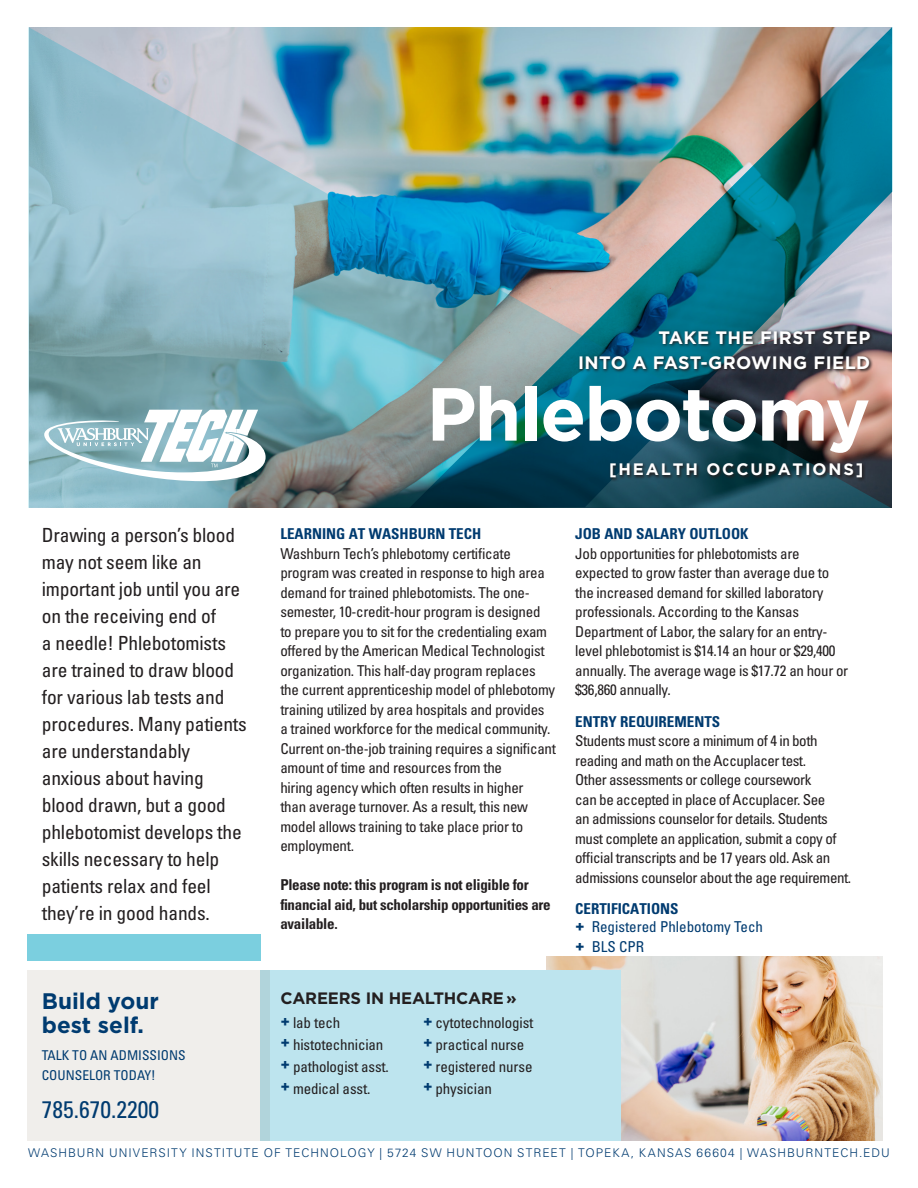
<style>
.page{position:relative;width:918px;height:1188px;background:#fff}
.page>*{position:absolute;margin:0;border:0;box-sizing:border-box;transform-origin:0 0}
.t1{font:700 75px "Gotham";letter-spacing:-.025em;color:#fff}
.t2{font:condensed 24px "Univers LT Pro";color:#003b70}
.Course_Description{font:700 22.5px/24px "Gotham";color:#003b70}
.Course_Description-2{font:condensed 19.5px/27px "Univers LT Pro";letter-spacing:-.01em;color:#231f20}
.t3{font:700 18px/25.5px "Gotham";letter-spacing:.025em;color:#fff;text-align:right}
.Course_Description-3{font:700 16.5px "Gotham";letter-spacing:-.01em;color:#231f20}
.t4{font:700 16.5px "Gotham";letter-spacing:.115em;color:#fff}
.Copy-Side_1{font:condensed 15px/19.5px "Univers LT Pro";letter-spacing:-.02em;color:#231f20}
.Course_Description-4{font:condensed 15px "Univers LT Pro";letter-spacing:-.01em;color:#231f20}
.Copy-Side_1-2{font:700 condensed 15px/19.5px "Univers LT Pro";letter-spacing:-.02em;color:#231f20}
.Course_Name{font:700 condensed 15px "Univers LT Pro";color:#003b70}
.Bullet_copy{font:condensed 15px "Univers LT Pro";color:#003b70}
.t5{font:condensed 13.5px/20.4px "Univers LT Pro";color:#003b70}
.t6{font:300 12px "Univers LT Pro 45";letter-spacing:.085em;color:#003b70}
.s1{font-family:"Gotham";font-weight:700;font-stretch:normal;color:#003b70}
.s2{font-family:"Gotham";font-weight:700;font-stretch:normal}
</style>
<div class="page">
<img style="left:546px;top:957px;width:336px;height:183px">
<svg style="left:28px;top:27px;width:381px;height:481px;background:#86afbb"></svg>
<img style="left:409px;top:27px;width:483px;height:481px">
<div style="left:260px;top:970px;width:361px;height:170px;background:#bde4ee"></div>
<svg style="left:578px;top:329px;width:295px;height:45px;background:#22505e"></svg>
<svg style="left:44px;top:410px;width:222px;height:71px"></svg>
<svg style="left:609px;top:462px;width:257px;height:20px;background:#1b3a44"></svg>
<div style="left:27px;top:934px;width:233px;height:27px;background:#7bcfdf"></div>
<div style="left:27px;top:970px;width:243px;height:170px;background:#f0eeeb"></div>
<p class="t3" style="left:578px;top:325px;width:294px">TAKE THE FIRST STEP<br>INTO A FAST-GROWING FIELD</p>
<p class="t1" style="left:426px;top:364px;width:445px">Phlebotomy</p>
<p class="Course_Description-2" style="left:42px;top:522px;width:206px">Drawing a person’s blood may not seem like an important job until you are on the receiving end of<br>a needle! Phlebotomists are trained to draw blood for various lab tests and procedures. Many patients are understandably anxious about having blood drawn, but a good phlebotomist develops the skills necessary to help patients relax and feel they’re in good hands.</p>
<p class="Course_Description" style="left:42px;top:989px;width:118px">Build your best self.</p>
<p class="t5" style="left:42px;top:1045px;width:145px">TALK TO AN ADMISSIONS<br>COUNSELOR TODAY!</p>
<p class="t2" style="left:42px;top:1094px;width:119px">785.670.2200</p>
<p class="t4" style="left:609px;top:460px;width:256px">[HEALTH OCCUPATIONS]</p>
<p class="Course_Name" style="left:280px;top:525px;width:202px">LEARNING AT WASHBURN TECH</p>
<p class="Copy-Side_1" style="left:280px;top:543px;width:277px">Washburn Tech’s phlebotomy certificate program was created in response to high area demand for trained phlebotomists. The one&shy;semester, 10-credit-hour program is designed<br>to prepare you to sit for the credentialing exam offered by the American Medical Technologist organization. This half-day program replaces the current apprenticeship model of phlebotomy training utilized by area hospitals and provides<br>a trained workforce for the medical community.<br>Current on-the-job training requires a significant amount of time and resources from the<br>hiring agency which often results in higher<br>than average turnover. As a result, this new model allows training to take place prior to employment.</p>
<p class="Copy-Side_1-2" style="left:280px;top:875px;width:272px">Please note: this program is not eligible for financial aid, but scholarship opportunities are available.</p>
<p class="Course_Description-3" style="left:280px;top:987px;width:238px">CAREERS IN HEALTHCARE »</p>
<p class="Course_Description-4" style="left:423px;top:1013px;width:112px"><span class="s1">+</span> cytotechnologist</p>
<p class="Course_Description-4" style="left:423px;top:1035px;width:103px"><span class="s1">+</span> practical nurse</p>
<p class="Course_Description-4" style="left:423px;top:1057px;width:111px"><span class="s1">+</span> registered nurse</p>
<p class="Course_Description-4" style="left:423px;top:1079px;width:70px"><span class="s1">+</span> physician</p>
<p class="Course_Description-4" style="left:280px;top:1013px;width:61px"><span class="s1">+</span> lab tech</p>
<p class="Course_Description-4" style="left:280px;top:1035px;width:105px"><span class="s1">+</span> histotechnician</p>
<p class="Course_Description-4" style="left:280px;top:1057px;width:110px"><span class="s1">+</span> pathologist asst.</p>
<p class="Course_Description-4" style="left:280px;top:1079px;width:91px"><span class="s1">+</span> medical asst.</p>
<p class="Course_Name" style="left:575px;top:525px;width:175px">JOB AND SALARY OUTLOOK</p>
<p class="Copy-Side_1" style="left:575px;top:543px;width:275px">Job opportunities for phlebotomists are expected to grow faster than average due to the increased demand for skilled laboratory professionals. According to the Kansas Department of Labor, the salary for an entry&shy;level phlebotomist is $14.14 an hour or $29,400 annually. The average wage is $17.72 an hour or $36,860 annually.</p>
<p class="Course_Name" style="left:575px;top:712px;width:147px">ENTRY REQUIREMENTS</p>
<p class="Copy-Side_1" style="left:575px;top:731px;width:277px">Students must score a minimum of 4 in both reading and math on the Accuplacer test.<br>Other assessments or college coursework<br>can be accepted in place of Accuplacer. See<br>an admissions counselor for details. Students must complete an application, submit a copy of official transcripts and be 17 years old. Ask an admissions counselor about the age requirement.</p>
<p class="Course_Name" style="left:575px;top:900px;width:105px">CERTIFICATIONS</p>
<p class="Bullet_copy" style="left:575px;top:917px;width:189px"><span class="s2">+</span> Registered Phlebotomy Tech</p>
<p class="Bullet_copy" style="left:575px;top:937px;width:71px"><span class="s2">+</span> BLS CPR</p>
<p class="t6" style="left:28px;top:1145px;width:863px">WASHBURN UNIVERSITY INSTITUTE OF TECHNOLOGY | 5724 SW HUNTOON STREET | TOPEKA, KANSAS 66604 | WASHBURNTECH.EDU</p>
</div>
